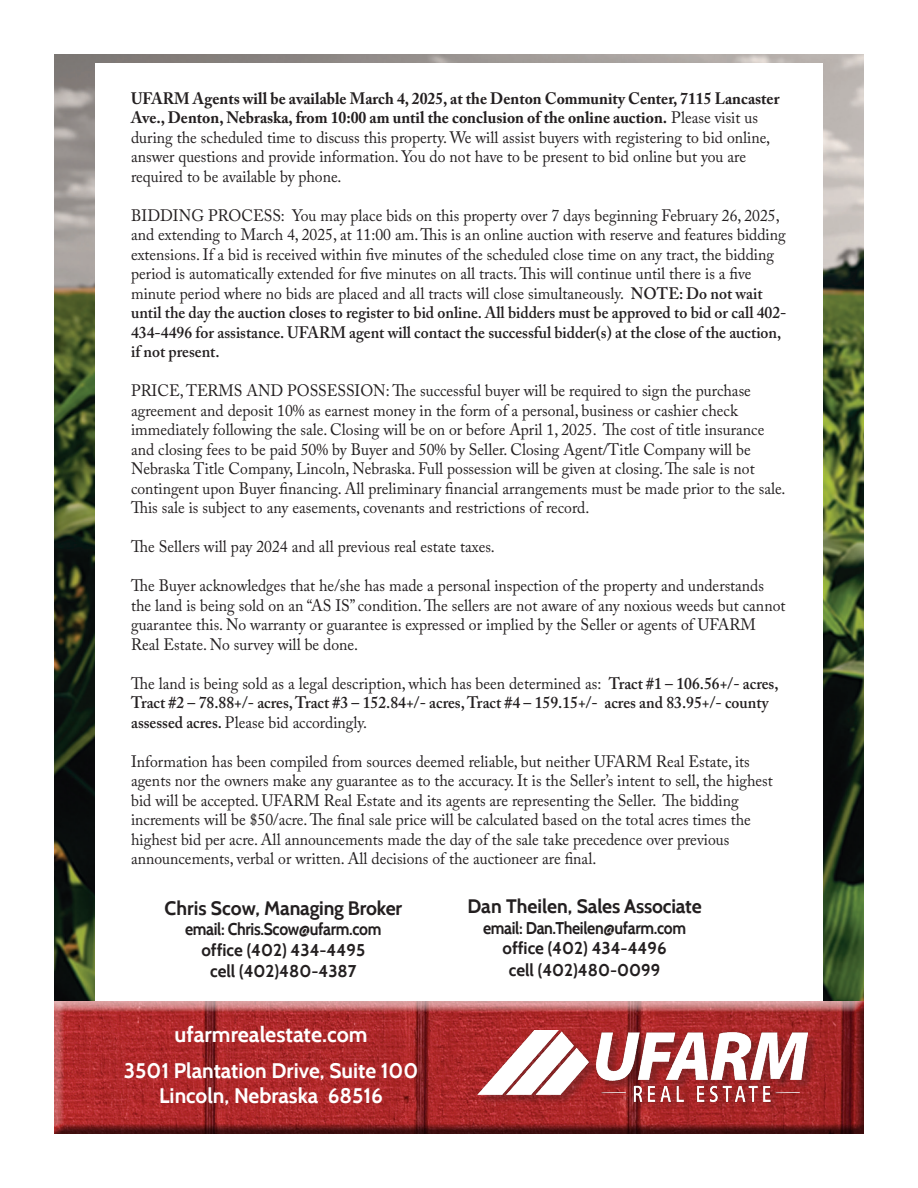
<style>
.page{position:relative;width:918px;height:1188px;background:#fff}
.page>*{position:absolute;margin:0;border:0;box-sizing:border-box;transform-origin:0 0}
.t1{font:700 21.6px "Cabin";color:#fff}
.t2{font:700 21px "Cabin";color:#fff}
.t3{font:700 19.5px "Cabin";letter-spacing:-.01em;color:#231f20}
.t4{font:700 16.95px "Cabin";letter-spacing:-.005em;color:#231f20}
.t5{font:700 16.95px "Cabin";letter-spacing:-.005em;color:#231f20;scale:.93 1}
.t6{font:16.5px/19.5px "Adobe Caslon Pro";color:#231f20;scale:.95 1}
.t7{font:600 16.5px/19.5px "Adobe Caslon Pro";color:#231f20;scale:.95 1}
.s1{font-weight:700}
.s2{font-weight:600}
.s3{font-weight:400}
</style>
<div class="page">
<img style="left:54px;top:54px;width:810px;height:948px">
<div style="left:95px;top:63px;width:728px;height:990px;background:#fff"></div>
<div style="left:54px;top:1002px;width:812px;height:135px;background:#231f20;opacity:.75"></div>
<div style="left:479px;top:1032px;width:339px;height:80px;background:#231f20;opacity:.25"></div>
<img style="left:477px;top:1031px;width:331px;height:76px">
<p class="t6" style="left:131px;top:88px;width:684px"><span class="s1">UFARM Agents will be available March 4, 2025, at the Denton Community Center, 7115 Lancaster Ave., Denton, Nebraska, from 10:00 am until the conclusion of the online auction.</span> Please visit us during the scheduled time to discuss this property. We will assist buyers with registering to bid online, answer questions and provide information. You do not have to be present to bid online but you are required to be available by phone.</p>
<p class="t6" style="left:131px;top:205px;width:692px">BIDDING PROCESS: You may place bids on this property over 7 days beginning February 26, 2025, and extending to March 4, 2025, at 11:00 am. This is an online auction with reserve and features bidding extensions. If a bid is received within five minutes of the scheduled close time on any tract, the bidding period is automatically extended for five minutes on all tracts. This will continue until there is a five minute period where no bids are placed and all tracts will close simultaneously. <span class="s2">NOTE: Do not wait until the day the auction closes to register to bid online. All bidders must be approved to bid or call 402- 434-4496 for assistance. UFARM agent will contact the successful bidder(s) at the close of the auction, if not present.</span></p>
<p class="t6" style="left:131px;top:381px;width:690px">PRICE, TERMS AND POSSESSION: The successful buyer will be required to sign the purchase agreement and deposit 10% as earnest money in the form of a personal, business or cashier check immediately following the sale. Closing will be on or before April 1, 2025. The cost of title insurance and closing fees to be paid 50% by Buyer and 50% by Seller. Closing Agent/Title Company will be Nebraska Title Company, Lincoln, Nebraska. Full possession will be given at closing. The sale is not contingent upon Buyer financing. All preliminary financial arrangements must be made prior to the sale.<br>This sale is subject to any easements, covenants and restrictions of record.</p>
<p class="t6" style="left:131px;top:537px;width:385px">The Sellers will pay 2024 and all previous real estate taxes.</p>
<p class="t6" style="left:131px;top:576px;width:690px">The Buyer acknowledges that he/she has made a personal inspection of the property and understands the land is being sold on an “AS IS” condition. The sellers are not aware of any noxious weeds but cannot guarantee this. No warranty or guarantee is expressed or implied by the Seller or agents of UFARM Real Estate. No survey will be done.</p>
<p class="t7" style="left:131px;top:673px;width:683px"><span class="s3">The land is being sold as a legal description, which has been determined as:</span> Tract #1 – 106.56+/- acres,<br>Tract #2 – 78.88+/- acres, Tract #3 – 152.84+/- acres, Tract #4 – 159.15+/- acres and 83.95+/- county assessed acres. <span class="s3">Please bid accordingly.</span></p>
<p class="t6" style="left:131px;top:751px;width:677px">Information has been compiled from sources deemed reliable, but neither UFARM Real Estate, its agents nor the owners make any guarantee as to the accuracy. It is the Seller’s intent to sell, the highest bid will be accepted. UFARM Real Estate and its agents are representing the Seller. The bidding increments will be $50/acre. The final sale price will be calculated based on the total acres times the highest bid per acre. All announcements made the day of the sale take precedence over previous announcements, verbal or written. All decisions of the auctioneer are final.</p>
<p class="t3" style="left:468px;top:895px;width:236px">Dan Theilen, Sales Associate</p>
<p class="t5" style="left:483px;top:918px;width:220px">email: Dan.Theilen@ufarm.com</p>
<p class="t4" style="left:503px;top:938px;width:166px">office (402) 434-4496</p>
<p class="t4" style="left:509px;top:960px;width:153px">cell (402)480-0099</p>
<p class="t3" style="left:165px;top:896px;width:239px">Chris Scow, Managing Broker</p>
<p class="t5" style="left:185px;top:919px;width:213px">email: Chris.Scow@ufarm.com</p>
<p class="t4" style="left:202px;top:940px;width:165px">office (402) 434-4495</p>
<p class="t4" style="left:210px;top:961px;width:148px">cell (402)480-4387</p>
<p class="t1" style="left:175px;top:1022px;width:194px">ufarmrealestate.com</p>
<p class="t2" style="left:124px;top:1058px;width:296px">3501 Plantation Drive, Suite 100</p>
<p class="t2" style="left:159px;top:1083px;width:225px">Lincoln, Nebraska 68516</p>
</div>
